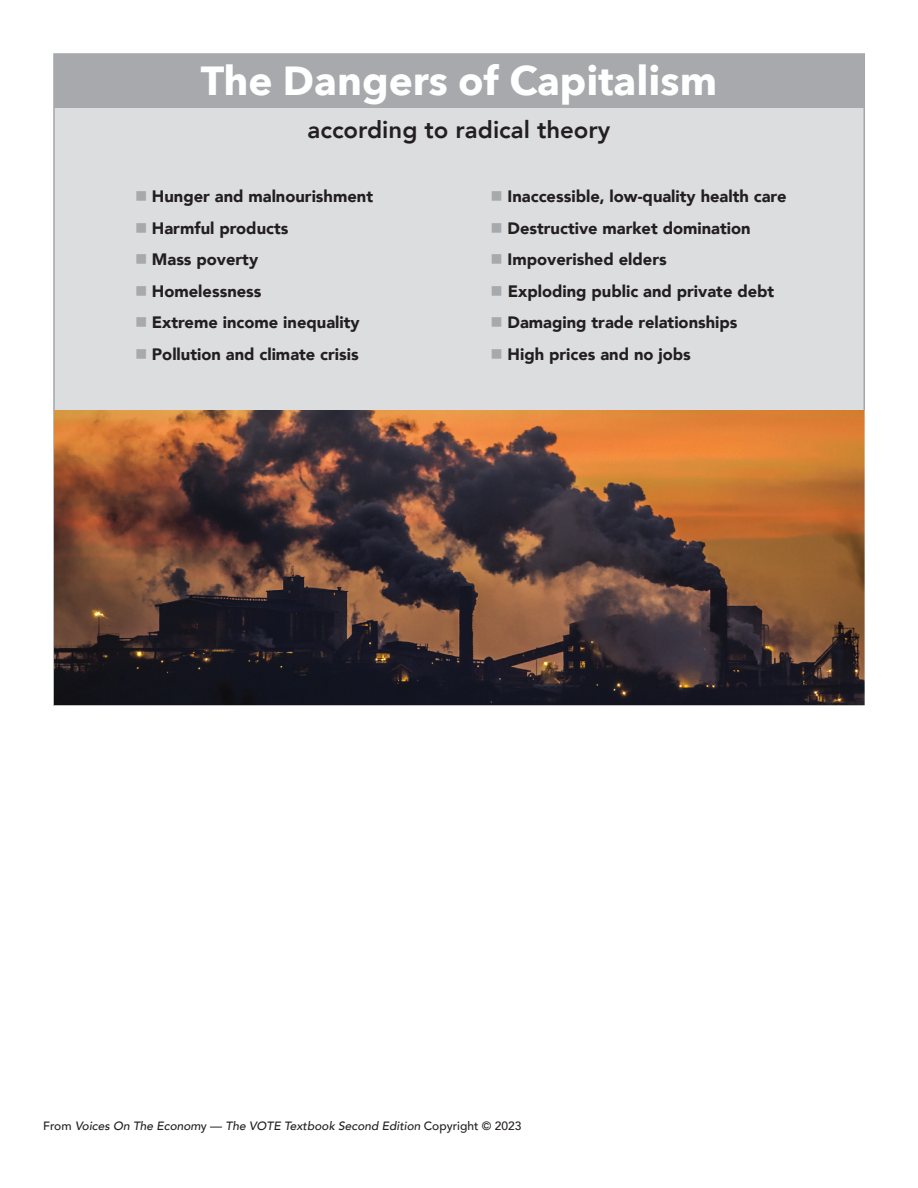
<style>
.page{position:relative;width:918px;height:1188px;background:#fff}
.page>*{position:absolute;margin:0;border:0;box-sizing:border-box;transform-origin:0 0}
.t1{font:700 40.5px "Avenir Next";color:#fff}
.t2{font:800 24px "Avenir";color:#231f20}
.t3{font:900 16.5px "Avenir";color:#231f20}
.t4{font:italic 500 12px "Avenir";color:#231f20}
.s1{color:#a8a9ad}
.s2{font-style:normal}
</style>
<div class="page">
<div style="left:53px;top:53px;width:812px;height:653px;background:#dcdddf;border:2px solid #a5a6aa"></div>
<img style="left:54px;top:410px;width:810px;height:296px">
<div style="left:54px;top:54px;width:810px;height:54px;background:#a8a9ad"></div>
<h1 class="t1" style="left:201px;top:46px;width:518px">The Dangers of Capitalism</h1>
<h2 class="t2" style="left:308px;top:111px;width:304px">according to radical theory</h2>
<p class="t3" style="left:135px;top:182px;width:240px"><span class="s1">■</span> Hunger and malnourishment</p>
<p class="t3" style="left:135px;top:214px;width:155px"><span class="s1">■</span> Harmful products</p>
<p class="t3" style="left:135px;top:245px;width:125px"><span class="s1">■</span> Mass poverty</p>
<p class="t3" style="left:135px;top:277px;width:128px"><span class="s1">■</span> Homelessness</p>
<p class="t3" style="left:135px;top:308px;width:226px"><span class="s1">■</span> Extreme income inequality</p>
<p class="t3" style="left:135px;top:340px;width:225px"><span class="s1">■</span> Pollution and climate crisis</p>
<p class="t3" style="left:491px;top:182px;width:297px"><span class="s1">■</span> Inaccessible, low-quality health care</p>
<p class="t3" style="left:491px;top:214px;width:262px"><span class="s1">■</span> Destructive market domination</p>
<p class="t3" style="left:491px;top:245px;width:178px"><span class="s1">■</span> Impoverished elders</p>
<p class="t3" style="left:491px;top:277px;width:285px"><span class="s1">■</span> Exploding public and private debt</p>
<p class="t3" style="left:491px;top:308px;width:249px"><span class="s1">■</span> Damaging trade relationships</p>
<p class="t3" style="left:491px;top:340px;width:202px"><span class="s1">■</span> High prices and no jobs</p>
<p class="t4" style="left:43px;top:1118px;width:480px"><span class="s2">From</span> Voices On The Econom<span class="s2">y —</span> The VOTE Textbook Second Edition <span class="s2">Copyright © 2023</span></p>
</div>
